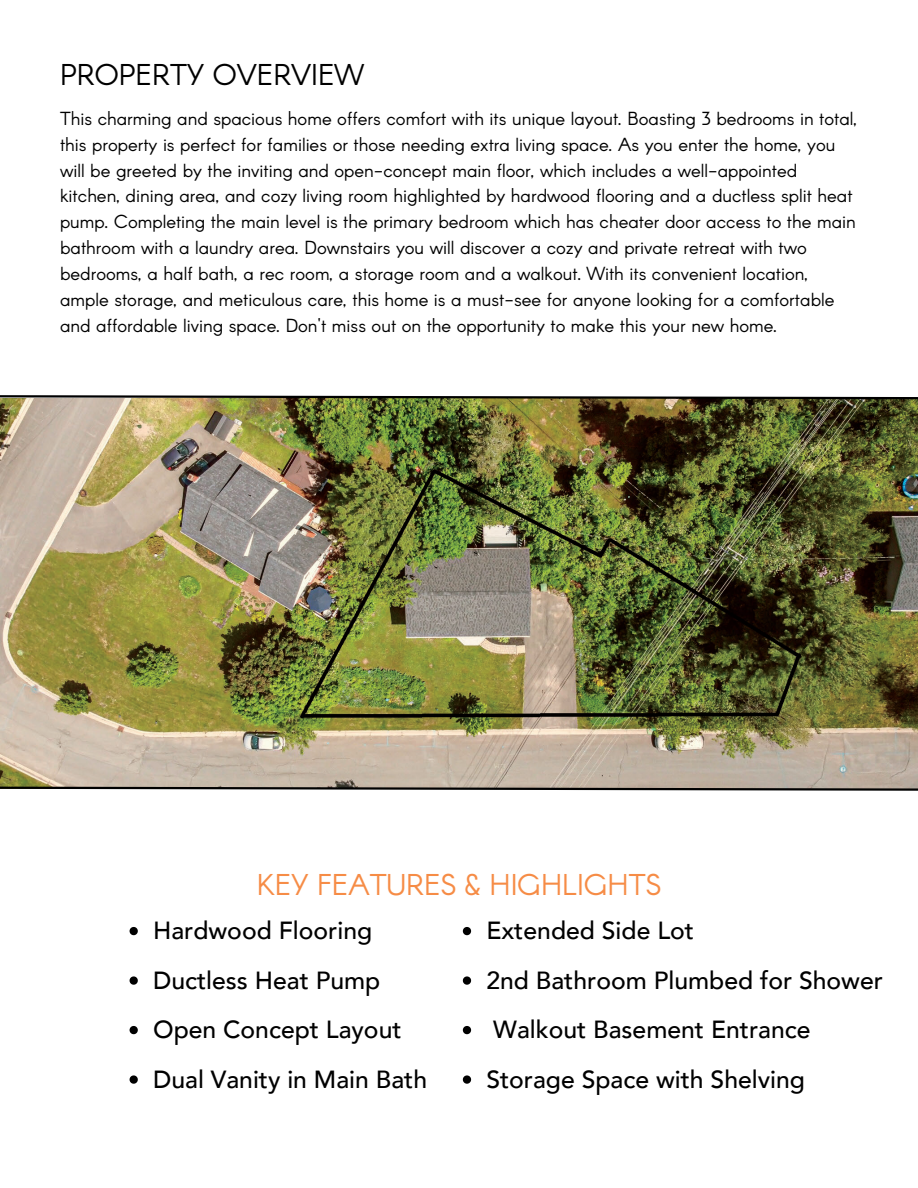
<style>
.page{position:relative;width:918px;height:1188px;background:#fff}
.page>*{position:absolute;margin:0;border:0;box-sizing:border-box;transform-origin:0 0}
.t1{font:29.4px "Arcon";color:#f68c46}
.t2{font:29.4px "Arcon";color:#000}
.t3{font:500 24.75px "Avenir";color:#000}
.t4{font:18.45px/25.8px "Arcon";color:#000}
</style>
<div class="page">
<img style="left:0;top:400px;width:917px;height:385px">
<svg style="left:130px;top:927px;width:8px;height:8px"></svg>
<svg style="left:130px;top:976px;width:8px;height:9px"></svg>
<svg style="left:130px;top:1026px;width:8px;height:8px"></svg>
<svg style="left:130px;top:1075px;width:8px;height:9px"></svg>
<svg style="left:463px;top:927px;width:8px;height:8px"></svg>
<svg style="left:463px;top:976px;width:8px;height:9px"></svg>
<svg style="left:463px;top:1026px;width:8px;height:8px"></svg>
<svg style="left:463px;top:1075px;width:8px;height:9px"></svg>
<svg style="left:0;top:785px;width:918px;height:6px"></svg>
<img style="left:0;top:395px;width:918px;height:5px">
<p class="t2" style="left:60px;top:56px;width:305px">PROPERTY OVERVIEW</p>
<p class="t4" style="left:60px;top:105px;width:799px">This charming and spacious home offers comfort with its unique layout. Boasting 3 bedrooms in total, this property is perfect for families or those needing extra living space. As you enter the home, you will be greeted by the inviting and open-concept main floor, which includes a well-appointed kitchen, dining area, and cozy living room highlighted by hardwood flooring and a ductless split heat pump. Completing the main level is the primary bedroom which has cheater door access to the main bathroom with a laundry area. Downstairs you will discover a cozy and private retreat with two bedrooms, a half bath, a rec room, a storage room and a walkout. With its convenient location, ample storage, and meticulous care, this home is a must-see for anyone looking for a comfortable and affordable living space. Don't miss out on the opportunity to make this your new home.</p>
<p class="t1" style="left:257px;top:865px;width:406px">KEY FEATURES &amp; HIGHLIGHTS</p>
<p class="t3" style="left:153px;top:915px;width:221px">Hardwood Flooring</p>
<p class="t3" style="left:153px;top:964px;width:229px">Ductless Heat Pump</p>
<p class="t3" style="left:153px;top:1014px;width:250px">Open Concept Layout</p>
<p class="t3" style="left:153px;top:1063px;width:276px">Dual Vanity in Main Bath</p>
<p class="t3" style="left:486px;top:915px;width:209px">Extended Side Lot</p>
<p class="t3" style="left:486px;top:964px;width:398px">2nd Bathroom Plumbed for Shower</p>
<p class="t3" style="left:493px;top:1014px;width:319px">Walkout Basement Entrance</p>
<p class="t3" style="left:486px;top:1063px;width:320px">Storage Space with Shelving</p>
</div>
